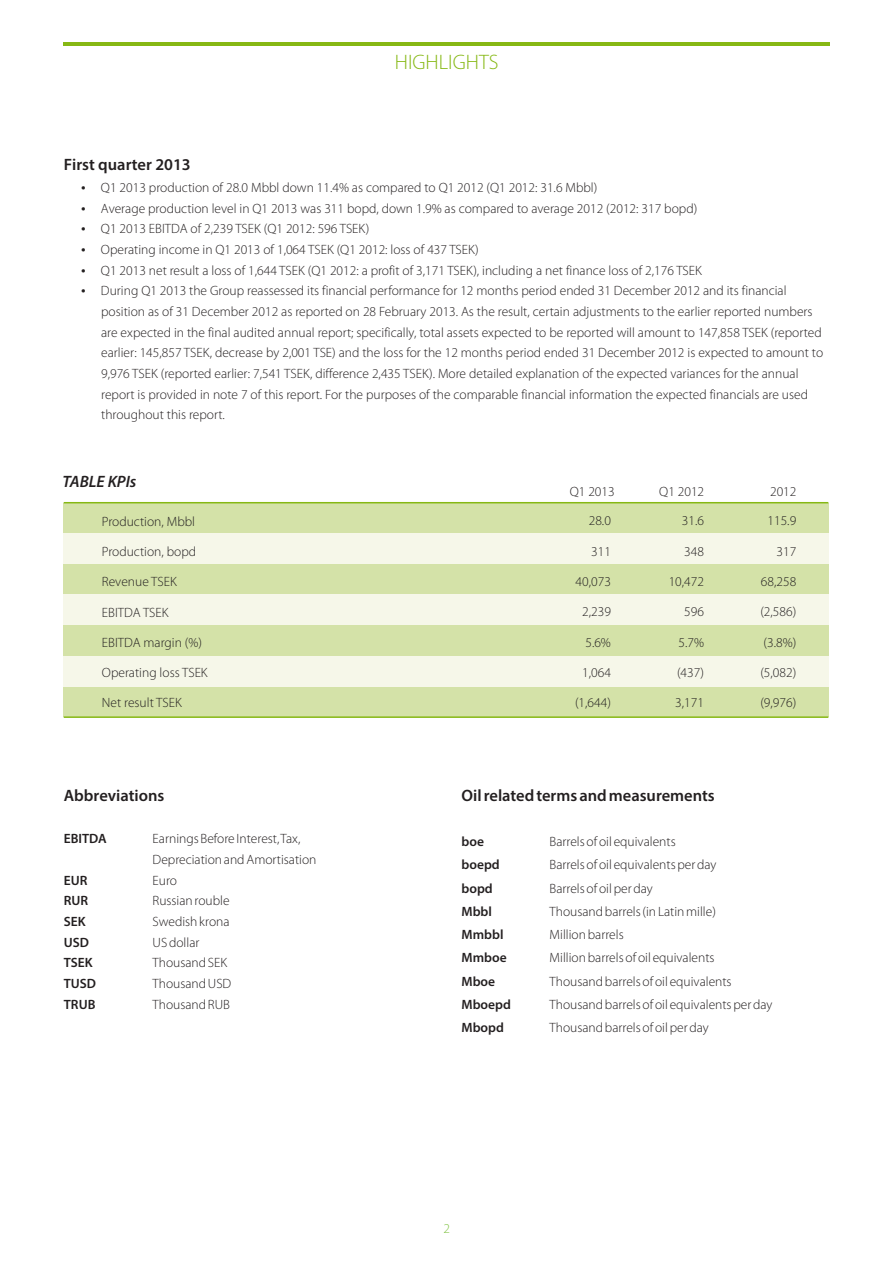
<style>
.page{position:relative;width:893px;height:1263px;background:#fff}
.page>*{position:absolute;margin:0;border:0;box-sizing:border-box;transform-origin:0 0}
.t1{font:300 21px "Myriad Pro";color:#86b814}
.t2{font:600 16.5px "Myriad Pro";color:#231f20}
.t3{font:italic 600 16.5px "Myriad Pro";color:#231f20}
.t4{font:300 13.5px/20.7px "Myriad Pro";color:#231f20}
.t5{font:600 13.5px "Myriad Pro";color:#231f20}
.t6{font:300 13.5px "Myriad Pro";color:#7fc241}
</style>
<div class="page">
<div style="left:63px;top:503px;width:765px;height:30px;background:#d4e2a8"></div>
<div style="left:63px;top:686px;width:765px;height:31px;background:#d4e2a8"></div>
<div style="left:63px;top:533px;width:765px;height:31px;background:#f6f7e9"></div>
<div style="left:63px;top:564px;width:765px;height:31px;background:#d4e2a8"></div>
<div style="left:63px;top:595px;width:765px;height:30px;background:#f6f7e9"></div>
<div style="left:63px;top:625px;width:765px;height:31px;background:#d4e2a8"></div>
<div style="left:63px;top:656px;width:765px;height:30px;background:#f6f7e9"></div>
<hr style="left:64px;top:502px;width:764px;height:1px;background:#86b814">
<hr style="left:64px;top:716px;width:764px;height:2px;background:#86b814">
<hr style="left:63px;top:42px;width:766px;height:4px;background:#86b814">
<h1 class="t1" style="left:395px;top:53px;width:105px">HIGHLIGHTS</h1>
<p class="t2" style="left:64px;top:158px;width:129px">First quarter 2013</p>
<p class="t4" style="left:81px;top:178px;width:518px">• Q1 2013 production of 28.0 Mbbl down 11.4% as compared to Q1 2012 (Q1 2012: 31.6 Mbbl)</p>
<p class="t4" style="left:81px;top:199px;width:618px">• Average production level in Q1 2013 was 311 bopd, down 1.9% as compared to average 2012 (2012: 317 bopd)</p>
<p class="t4" style="left:81px;top:220px;width:290px">• Q1 2013 EBITDA of 2,239 TSEK (Q1 2012: 596 TSEK)</p>
<p class="t4" style="left:81px;top:240px;width:400px">• Operating income in Q1 2013 of 1,064 TSEK (Q1 2012: loss of 437 TSEK)</p>
<p class="t4" style="left:81px;top:261px;width:623px">• Q1 2013 net result a loss of 1,644 TSEK (Q1 2012: a profit of 3,171 TSEK), including a net finance loss of 2,176 TSEK</p>
<p class="t4" style="left:101px;top:282px;width:723px;text-indent:-20px">• During Q1 2013 the Group reassessed its financial performance for 12 months period ended 31 December 2012 and its financial position as of 31 December 2012 as reported on 28 February 2013. As the result, certain adjustments to the earlier reported numbers are expected in the final audited annual report; specifically, total assets expected to be reported will amount to 147,858 TSEK (reported earlier: 145,857 TSEK, decrease by 2,001 TSE) and the loss for the 12 months period ended 31 December 2012 is expected to amount to 9,976 TSEK (reported earlier: 7,541 TSEK, difference 2,435 TSEK). More detailed explanation of the expected variances for the annual report is provided in note 7 of this report. For the purposes of the comparable financial information the expected financials are used throughout this report.</p>
<p class="t3" style="left:63px;top:474px;width:75px">TABLE KPIs</p>
<p class="t4" style="left:102px;top:512px;width:95px">Production, Mbbl</p>
<p class="t4" style="left:102px;top:542px;width:96px">Production, bopd</p>
<p class="t4" style="left:102px;top:572px;width:76px">Revenue TSEK</p>
<p class="t4" style="left:102px;top:603px;width:68px">EBITDA TSEK</p>
<p class="t4" style="left:102px;top:633px;width:102px">EBITDA margin (%)</p>
<p class="t4" style="left:102px;top:663px;width:107px">Operating loss TSEK</p>
<p class="t4" style="left:102px;top:694px;width:81px">Net result TSEK</p>
<p class="t2" style="left:64px;top:788px;width:102px">Abbreviations</p>
<p class="t5" style="left:64px;top:833px;width:44px">EBITDA</p>
<p class="t4" style="left:153px;top:829px;width:165px">Earnings Before Interest, Tax,<br>Depreciation and Amortisation</p>
<p class="t5" style="left:64px;top:874px;width:25px">EUR</p>
<p class="t4" style="left:153px;top:871px;width:26px">Euro</p>
<p class="t5" style="left:64px;top:895px;width:26px">RUR</p>
<p class="t4" style="left:153px;top:891px;width:79px">Russian rouble</p>
<p class="t5" style="left:64px;top:916px;width:23px">SEK</p>
<p class="t4" style="left:153px;top:912px;width:79px">Swedish krona</p>
<p class="t5" style="left:64px;top:936px;width:27px">USD</p>
<p class="t4" style="left:153px;top:933px;width:48px">US dollar</p>
<p class="t5" style="left:64px;top:957px;width:30px">TSEK</p>
<p class="t4" style="left:153px;top:954px;width:76px">Thousand SEK</p>
<p class="t5" style="left:64px;top:978px;width:34px">TUSD</p>
<p class="t4" style="left:153px;top:974px;width:80px">Thousand USD</p>
<p class="t5" style="left:64px;top:999px;width:33px">TRUB</p>
<p class="t4" style="left:153px;top:995px;width:79px">Thousand RUB</p>
<p class="t4" style="left:570px;top:482px;width:46px">Q1 2013</p>
<p class="t4" style="left:659px;top:478px;width:46px;line-height:29.4px;text-align:right">Q1 2012<br>31.6</p>
<p class="t4" style="left:684px;top:542px;width:21px">348</p>
<p class="t4" style="left:669px;top:572px;width:37px">10,472</p>
<p class="t4" style="left:684px;top:602px;width:21px">596</p>
<p class="t4" style="left:678px;top:633px;width:27px">5.7%</p>
<p class="t4" style="left:677px;top:663px;width:28px">(437)</p>
<p class="t4" style="left:675px;top:693px;width:30px">3,171</p>
<p class="t4" style="left:589px;top:512px;width:24px">28.0</p>
<p class="t4" style="left:591px;top:542px;width:21px">311</p>
<p class="t4" style="left:576px;top:572px;width:37px">40,073</p>
<p class="t4" style="left:582px;top:602px;width:30px">2,239</p>
<p class="t4" style="left:585px;top:633px;width:27px">5.6%</p>
<p class="t4" style="left:582px;top:663px;width:30px">1,064</p>
<p class="t4" style="left:575px;top:693px;width:37px">(1,644)</p>
<p class="t4" style="left:767px;top:478px;width:30px;line-height:29.4px">2012<br>115.9</p>
<p class="t4" style="left:776px;top:542px;width:21px">317</p>
<p class="t4" style="left:761px;top:572px;width:37px">68,258</p>
<p class="t4" style="left:760px;top:602px;width:37px">(2,586)</p>
<p class="t4" style="left:764px;top:633px;width:34px">(3.8%)</p>
<p class="t4" style="left:760px;top:663px;width:37px">(5,082)</p>
<p class="t4" style="left:760px;top:693px;width:37px">(9,976)</p>
<p class="t2" style="left:462px;top:788px;width:255px">Oil related terms and measurements</p>
<p class="t5" style="left:462px;top:836px;width:24px">boe</p>
<p class="t4" style="left:550px;top:832px;width:128px">Barrels of oil equivalents</p>
<p class="t5" style="left:462px;top:859px;width:40px">boepd</p>
<p class="t4" style="left:550px;top:855px;width:169px">Barrels of oil equivalents per day</p>
<p class="t5" style="left:462px;top:882px;width:33px">bopd</p>
<p class="t4" style="left:550px;top:879px;width:105px">Barrels of oil per day</p>
<p class="t5" style="left:462px;top:906px;width:32px">Mbbl</p>
<p class="t4" style="left:549px;top:902px;width:168px">Thousand barrels (in Latin mille)</p>
<p class="t5" style="left:462px;top:929px;width:43px">Mmbbl</p>
<p class="t4" style="left:549px;top:925px;width:76px">Million barrels</p>
<p class="t5" style="left:462px;top:952px;width:47px">Mmboe</p>
<p class="t4" style="left:549px;top:948px;width:167px">Million barrels of oil equivalents</p>
<p class="t5" style="left:462px;top:975px;width:35px">Mboe</p>
<p class="t4" style="left:549px;top:972px;width:184px">Thousand barrels of oil equivalents</p>
<p class="t5" style="left:462px;top:999px;width:51px">Mboepd</p>
<p class="t4" style="left:549px;top:995px;width:224px">Thousand barrels of oil equivalents per day</p>
<p class="t5" style="left:462px;top:1022px;width:44px">Mbopd</p>
<p class="t4" style="left:549px;top:1018px;width:161px">Thousand barrels of oil per day</p>
<p class="t6" style="left:444px;top:1223px;width:8px">2</p>
</div>
